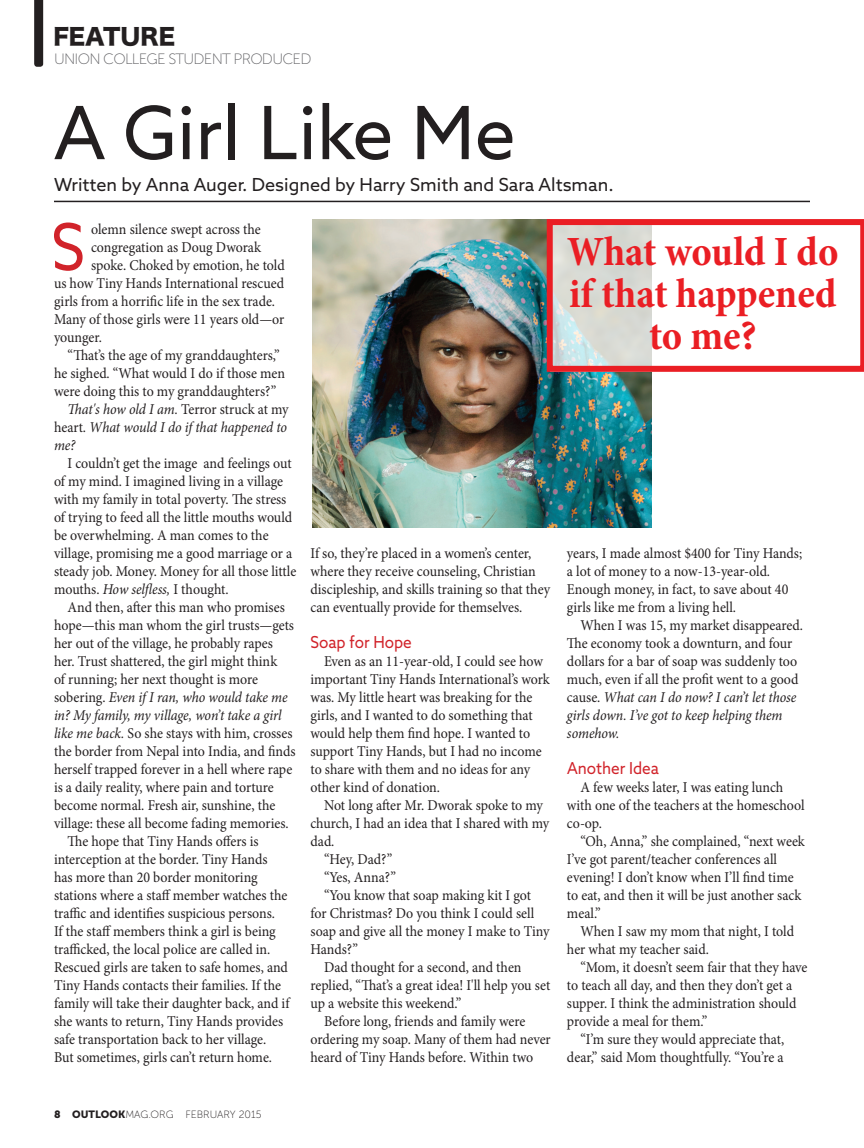
<style>
.page{position:relative;width:864px;height:1148px;background:#fff}
.page>*{position:absolute;margin:0;border:0;box-sizing:border-box;transform-origin:0 0}
.t1{font:73.5px "Azo Sans";color:#231f20}
.t2{font:64.65px "Azo Sans";color:#d1232a;scale:.93 1}
.t3{font:700 condensed 42px/42px "Minion Pro";color:#ea1e24;text-align:center}
.t4{font:22.5px "Hira Kaku Std W8";color:#231f20}
.t5{font:18px "Azo Sans";color:#231f20}
.t6{font:16.5px "Azo Sans";color:#d1232a;scale:.93 1}
.t7{font:15px/18px "Minion Pro";letter-spacing:-.005em;color:#231f20;scale:.93 1}
.t8{font:italic 15px "Minion Pro";letter-spacing:-.01em;color:#231f20;scale:.93 1}
.t9{font:15px "Museo Sans 100";letter-spacing:-.05em;color:#636366}
.t10{font:10.5px "Museo Sans 100";color:#231f20}
.s1{font-style:normal}
.s2{font-style:italic}
.s3{font-family:"Museo Sans 900"}
</style>
<div class="page">
<svg style="left:34px;top:0;width:9px;height:67px"></svg>
<img style="left:312px;top:220px;width:339px;height:308px">
<hr style="left:54px;top:201px;width:756px;height:1px;background:#231f20">
<svg style="left:547px;top:219px;width:317px;height:153px"></svg>
<h3 class="t4" style="left:53px;top:24px;width:123px">FEATURE</h3>
<p class="t9" style="left:54px;top:51px;width:259px">UNION COLLEGE STUDENT PRODUCED</p>
<h1 class="t1" style="left:54px;top:85px;width:464px">A Girl Like Me</h1>
<p class="t5" style="left:54px;top:173px;width:561px">Written by Anna Auger. Designed by Harry Smith and Sara Altsman.</p>
<h2 class="t2" style="left:51px;top:205px;width:38px">S</h2>
<p class="t7" style="left:91px;top:220px;width:184px">olemn silence swept across the</p>
<p class="t7" style="left:91px;top:238px;width:184px">congregation as Doug Dworak</p>
<p class="t7" style="left:91px;top:256px;width:210px">spoke. Choked by emotion, he told</p>
<p class="t7" style="left:54px;top:274px;width:249px">us how Tiny Hands International rescued</p>
<p class="t7" style="left:54px;top:292px;width:239px">girls from a horrific life in the sex trade.</p>
<p class="t7" style="left:54px;top:310px;width:249px">Many of those girls were 11 years old—or</p>
<p class="t7" style="left:54px;top:328px;width:53px">younger.</p>
<p class="t7" style="left:68px;top:346px;width:230px">“That’s the age of my granddaughters,”</p>
<p class="t7" style="left:54px;top:364px;width:250px">he sighed. “What would I do if those men</p>
<p class="t7" style="left:54px;top:382px;width:240px">were doing this to my granddaughters?”</p>
<p class="t8" style="left:68px;top:399px;width:239px">That's how old I am. <span class="s1">Terror struck at my</span></p>
<p class="t8" style="left:54px;top:417px;width:252px"><span class="s1">heart.</span> What would I do if that happened to</p>
<p class="t8" style="left:54px;top:435px;width:25px">me?</p>
<p class="t7" style="left:54px;top:454px;width:262px;text-indent:14px">I couldn’t get the image and feelings out of my mind. I imagined living in a village with my family in total poverty. The stress of trying to feed all the little mouths would be overwhelming. A man comes to the village, promising me a good marriage or a steady job. Money. Money for all those little mouths. <span class="s2">How selfless,</span> I thought.</p>
<p class="t7" style="left:68px;top:598px;width:235px">And then, after this man who promises</p>
<p class="t7" style="left:54px;top:616px;width:260px">hope—this man whom the girl trusts—gets</p>
<p class="t7" style="left:54px;top:634px;width:237px">her out of the village, he probably rapes</p>
<p class="t7" style="left:54px;top:652px;width:242px">her. Trust shattered, the girl might think</p>
<p class="t7" style="left:54px;top:670px;width:221px">of running; her next thought is more</p>
<p class="t8" style="left:54px;top:687px;width:253px"><span class="s1">sobering.</span> Even if I ran, who would take me</p>
<p class="t8" style="left:54px;top:705px;width:246px">in? My family, my village, won’t take a girl</p>
<p class="t7" style="left:54px;top:724px;width:258px"><span class="s2">like me back.</span> So she stays with him, crosses</p>
<p class="t7" style="left:54px;top:742px;width:261px">the border from Nepal into India, and finds</p>
<p class="t7" style="left:54px;top:760px;width:258px">herself trapped forever in a hell where rape</p>
<p class="t7" style="left:54px;top:778px;width:238px">is a daily reality, where pain and torture</p>
<p class="t7" style="left:54px;top:796px;width:240px">become normal. Fresh air, sunshine, the</p>
<p class="t7" style="left:54px;top:814px;width:254px">village: these all become fading memories.</p>
<p class="t7" style="left:68px;top:832px;width:207px">The hope that Tiny Hands offers is</p>
<p class="t7" style="left:54px;top:850px;width:231px">interception at the border. Tiny Hands</p>
<p class="t7" style="left:54px;top:868px;width:221px">has more than 20 border monitoring</p>
<p class="t7" style="left:54px;top:886px;width:253px">stations where a staff member watches the</p>
<p class="t7" style="left:54px;top:904px;width:239px">traffic and identifies suspicious persons.</p>
<p class="t7" style="left:54px;top:922px;width:240px">If the staff members think a girl is being</p>
<p class="t7" style="left:54px;top:940px;width:234px">trafficked, the local police are called in.</p>
<p class="t7" style="left:54px;top:958px;width:253px">Rescued girls are taken to safe homes, and</p>
<p class="t7" style="left:54px;top:976px;width:246px">Tiny Hands contacts their families. If the</p>
<p class="t7" style="left:54px;top:994px;width:255px">family will take their daughter back, and if</p>
<p class="t7" style="left:54px;top:1012px;width:248px">she wants to return, Tiny Hands provides</p>
<p class="t7" style="left:54px;top:1030px;width:230px">safe transportation back to her village.</p>
<p class="t7" style="left:54px;top:1048px;width:236px">But sometimes, girls can’t return home.</p>
<p class="t7" style="left:311px;top:544px;width:259px">If so, they’re placed in a women’s center, where they receive counseling, Christian discipleship, and skills training so that they can eventually provide for themselves.</p>
<p class="t6" style="left:310px;top:631px;width:111px">Soap for Hope</p>
<p class="t7" style="left:310px;top:652px;width:259px;text-indent:14px">Even as an 11-year-old, I could see how important Tiny Hands International’s work was. My little heart was breaking for the girls, and I wanted to do something that would help them find hope. I wanted to support Tiny Hands, but I had no income to share with them and no ideas for any other kind of donation.</p>
<p class="t7" style="left:324px;top:796px;width:237px">Not long after Mr. Dworak spoke to my</p>
<p class="t7" style="left:310px;top:814px;width:258px">church, I had an idea that I shared with my</p>
<p class="t7" style="left:310px;top:832px;width:27px">dad.</p>
<p class="t7" style="left:324px;top:850px;width:75px">“Hey, Dad?”</p>
<p class="t7" style="left:324px;top:868px;width:79px">“Yes, Anna?”</p>
<p class="t7" style="left:324px;top:886px;width:224px">“You know that soap making kit I got</p>
<p class="t7" style="left:310px;top:904px;width:242px">for Christmas? Do you think I could sell</p>
<p class="t7" style="left:310px;top:922px;width:259px">soap and give all the money I make to Tiny</p>
<p class="t7" style="left:310px;top:940px;width:53px">Hands?”</p>
<p class="t7" style="left:324px;top:958px;width:214px">Dad thought for a second, and then</p>
<p class="t7" style="left:310px;top:976px;width:259px">replied, “That’s a great idea! I'll help you set</p>
<p class="t7" style="left:310px;top:994px;width:164px">up a website this weekend.”</p>
<p class="t7" style="left:324px;top:1012px;width:218px">Before long, friends and family were</p>
<p class="t7" style="left:310px;top:1030px;width:260px">ordering my soap. Many of them had never</p>
<p class="t7" style="left:310px;top:1048px;width:241px">heard of Tiny Hands before. Within two</p>
<h3 class="t3" style="left:567px;top:230px;width:273px">What would I do if that happened to me?</h3>
<p class="t7" style="left:567px;top:544px;width:254px">years, I made almost $400 for Tiny Hands; a lot of money to a now-13-year-old.<br>Enough money, in fact, to save about 40 girls like me from a living hell.</p>
<p class="t7" style="left:567px;top:616px;width:255px;text-indent:14px">When I was 15, my market disappeared.<br>The economy took a downturn, and four dollars for a bar of soap was suddenly too much, even if all the profit went to a good cause. <span class="s2">What can I do now? I can’t let those girls down. I’ve got to keep helping them somehow.</span></p>
<p class="t6" style="left:567px;top:757px;width:101px">Another Idea</p>
<p class="t7" style="left:567px;top:778px;width:257px;text-indent:14px">A few weeks later, I was eating lunch with one of the teachers at the homeschool co-op.</p>
<p class="t7" style="left:567px;top:832px;width:257px;text-indent:14px">“Oh, Anna,” she complained, “next week I’ve got parent/teacher conferences all evening! I don’t know when I’ll find time to eat, and then it will be just another sack meal.”</p>
<p class="t7" style="left:567px;top:922px;width:246px;text-indent:14px">When I saw my mom that night, I told her what my teacher said.</p>
<p class="t7" style="left:580px;top:958px;width:246px">“Mom, it doesn’t seem fair that they have</p>
<p class="t7" style="left:567px;top:976px;width:244px">to teach all day, and then they don’t get a</p>
<p class="t7" style="left:567px;top:994px;width:248px">supper. I think the administration should</p>
<p class="t7" style="left:567px;top:1012px;width:153px">provide a meal for them.”</p>
<p class="t7" style="left:580px;top:1030px;width:221px">“I’m sure they would appreciate that,</p>
<p class="t7" style="left:567px;top:1048px;width:234px">dear,” said Mom thoughtfully. “You’re a</p>
<p class="t10" style="left:54px;top:1108px;width:209px"><span class="s3">8 OUTLOOK</span>MAG.ORG FEBRUARY 2015</p>
</div>
